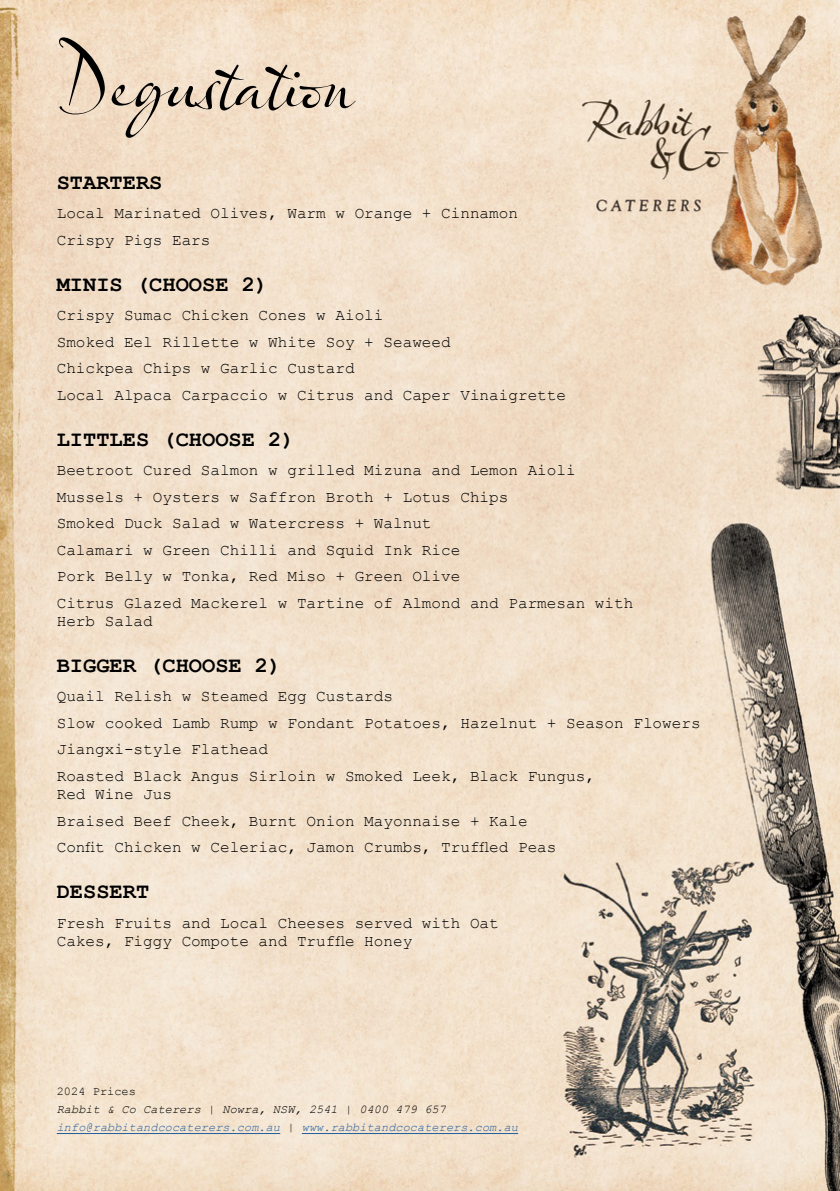
<style>
.page{position:relative;width:840px;height:1191px;background:#fff}
.page>*{position:absolute;margin:0;border:0;box-sizing:border-box;transform-origin:0 0}
.t1{font:80px "Olicana Fine";color:#000}
.t2{font:700 22px "Courier New";color:#000}
.t3{font:16px/26.6px "Courier New";color:#000}
.t4{font:italic 12px/18px "Courier New";color:#215e9e}
.t5{font:12px "Courier New";color:#000}
.s1{color:#000}
</style>
<div class="page">
<img style="left:0;top:0;width:839px;height:1191px">
<hr style="left:57px;top:1133px;width:223px;height:1px;background:#215e9e">
<hr style="left:302px;top:1133px;width:216px;height:1px;background:#215e9e">
<h1 class="t1" style="left:57px;top:31px;width:301px">Degustation</h1>
<h2 class="t2" style="left:57px;top:168px;width:107px">STARTERS</h2>
<p class="t3" style="left:57px;top:199px;width:462px">Local Marinated Olives, Warm w Orange + Cinnamon<br>Crispy Pigs Ears</p>
<h2 class="t2" style="left:57px;top:270px;width:213px">MINIS (CHOOSE 2)</h2>
<p class="t3" style="left:57px;top:301px;width:510px">Crispy Sumac Chicken Cones w Aioli<br>Smoked Eel Rillette w White Soy + Seaweed<br>Chickpea Chips w Garlic Custard<br>Local Alpaca Carpaccio w Citrus and Caper Vinaigrette</p>
<h2 class="t2" style="left:57px;top:425px;width:239px">LITTLES (CHOOSE 2)</h2>
<p class="t3" style="left:57px;top:456px;width:578px">Beetroot Cured Salmon w grilled Mizuna and Lemon Aioli Mussels + Oysters w Saffron Broth + Lotus Chips<br>Smoked Duck Salad w Watercress + Walnut<br>Calamari w Green Chilli and Squid Ink Rice<br>Pork Belly w Tonka, Red Miso + Green Olive<br>Citrus Glazed Mackerel w Tartine of Almond and Parmesan with</p>
<p class="t3" style="left:57px;top:607px;width:97px">Herb Salad</p>
<h2 class="t2" style="left:57px;top:651px;width:226px">BIGGER (CHOOSE 2)</h2>
<p class="t3" style="left:57px;top:682px;width:645px">Quail Relish w Steamed Egg Custards<br>Slow cooked Lamb Rump w Fondant Potatoes, Hazelnut + Season Flowers Jiangxi-style Flathead<br>Roasted Black Angus Sirloin w Smoked Leek, Black Fungus,</p>
<p class="t3" style="left:57px;top:780px;width:501px">Red Wine Jus<br>Braised Beef Cheek, Burnt Onion Mayonnaise + Kale<br>Confit Chicken w Celeriac, Jamon Crumbs, Truffled Peas</p>
<h2 class="t2" style="left:57px;top:878px;width:94px">DESSERT</h2>
<p class="t3" style="left:57px;top:913px;width:443px;line-height:18px">Fresh Fruits and Local Cheeses served with Oat<br>Cakes, Figgy Compote and Truffle Honey</p>
<p class="t5" style="left:57px;top:1083px;width:81px">2024 Prices</p>
<p class="t4" style="left:57px;top:1099px;width:462px"><span class="s1">Rabbit &amp; Co Caterers | Nowra, NSW, 2541 | 0400 479 657 </span>info@rabbitandcocaterers.com.au <span class="s1">|</span> www.rabbitandcocaterers.com.au</p>
</div>
